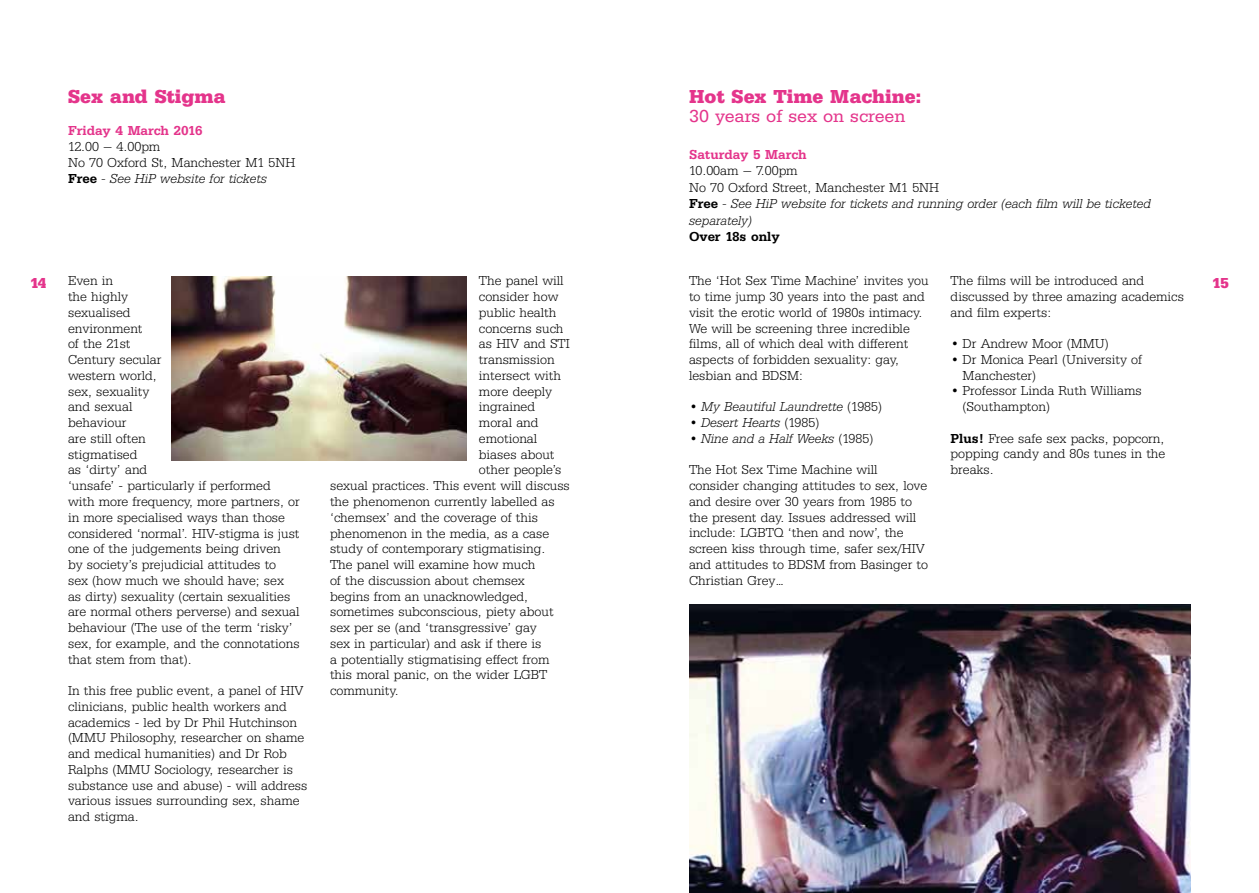
<style>
.page{position:relative;width:1259px;height:893px;background:#fff}
.page>*{position:absolute;margin:0;border:0;box-sizing:border-box;transform-origin:0 0}
.t1{font:700 19.5px "Serifa BEFOP";color:#e4348b}
.t2{font:18px "Serifa BEFOP";color:#e4348b}
.t3{font:700 15px "Serifa BEFOP";color:#e4348b}
.t4{font:300 13.5px/15.8px "Serifa BEFOP";color:#000}
.t5{font:italic 300 13.5px/16.5px "Serifa BEFOP";color:#000}
.t6{font:500 13.5px "Serifa BEFOP";color:#e4348b}
.t7{font:500 13.5px "Serifa BEFOP";color:#000}
.s1{font-weight:500}
.s2{font-style:italic}
.s3{font-style:normal}
.s4{font-weight:500;font-style:normal}
</style>
<div class="page">
<img style="left:172px;top:276px;width:294px;height:185px">
<img style="left:689px;top:604px;width:502px;height:289px">
<h1 class="t1" style="left:68px;top:85px;width:159px">Sex and Stigma</h1>
<p class="t6" style="left:68px;top:123px;width:136px">Friday 4 March 2016</p>
<p class="t4" style="left:68px;top:138px;width:229px;line-height:16.2px">12.00 – 4.00pm<br>No 70 Oxford St, Manchester M1 5NH<br><span class="s1">Free</span> <span class="s2">- See HiP website for tickets</span></p>
<h1 class="t1" style="left:689px;top:85px;width:233px">Hot Sex Time Machine:</h1>
<h2 class="t2" style="left:689px;top:106px;width:218px">30 years of sex on screen</h2>
<p class="t6" style="left:689px;top:147px;width:119px">Saturday 5 March</p>
<p class="t5" style="left:689px;top:162px;width:464px"><span class="s3">10.00am – 7.00pm<br>No 70 Oxford Street, Manchester M1 5NH<br></span><span class="s4">Free</span> - See HiP website for tickets and running order (each film will be ticketed separately)</p>
<p class="t7" style="left:689px;top:229px;width:92px">Over 18s only</p>
<p class="t4" style="left:689px;top:273px;width:241px">The ‘Hot Sex Time Machine’ invites you to time jump 30 years into the past and visit the erotic world of 1980s intimacy.<br>We will be screening three incredible films, all of which deal with different aspects of forbidden sexuality: gay, lesbian and BDSM:</p>
<p class="t5" style="left:689px;top:399px;width:195px"><span class="s3">•</span> My Beautiful Laundrette <span class="s3">(1985)</span></p>
<p class="t5" style="left:689px;top:414px;width:132px"><span class="s3">•</span> Desert Hearts <span class="s3">(1985)</span></p>
<p class="t5" style="left:689px;top:430px;width:186px"><span class="s3">•</span> Nine and a Half Weeks <span class="s3">(1985)</span></p>
<p class="t4" style="left:689px;top:462px;width:240px">The Hot Sex Time Machine will consider changing attitudes to sex, love and desire over 30 years from 1985 to the present day. Issues addressed will include: LGBTQ ‘then and now’, the screen kiss through time, safer sex/HIV and attitudes to BDSM from Basinger to Christian Grey…</p>
<p class="t4" style="left:950px;top:273px;width:235px">The films will be introduced and discussed by three amazing academics and film experts:</p>
<p class="t4" style="left:950px;top:336px;width:160px">• Dr Andrew Moor (MMU)</p>
<p class="t4" style="left:962px;top:352px;width:181px;text-indent:-12px">• Dr Monica Pearl (University of<br>Manchester)</p>
<p class="t4" style="left:962px;top:383px;width:180px;text-indent:-12px">• Professor Linda Ruth Williams (Southampton)</p>
<p class="t4" style="left:950px;top:430px;width:216px;text-align:justify"><span class="s1">Plus!</span> Free safe sex packs, popcorn, popping candy and 80s tunes in the breaks.</p>
<p class="t4" style="left:479px;top:273px;width:86px">The panel will</p>
<p class="t4" style="left:479px;top:289px;width:81px">consider how</p>
<p class="t4" style="left:479px;top:304px;width:79px">public health</p>
<p class="t4" style="left:479px;top:320px;width:86px">concerns such</p>
<p class="t4" style="left:479px;top:336px;width:92px">as HIV and STI</p>
<p class="t4" style="left:479px;top:352px;width:77px">transmission</p>
<p class="t4" style="left:479px;top:367px;width:84px">intersect with</p>
<p class="t4" style="left:479px;top:383px;width:75px">more deeply</p>
<p class="t4" style="left:479px;top:399px;width:58px">ingrained</p>
<p class="t4" style="left:479px;top:415px;width:61px">moral and</p>
<p class="t4" style="left:479px;top:431px;width:60px">emotional</p>
<p class="t4" style="left:479px;top:446px;width:77px">biases about</p>
<p class="t4" style="left:479px;top:462px;width:84px">other people’s</p>
<p class="t4" style="left:330px;top:478px;width:241px">sexual practices. This event will discuss</p>
<p class="t4" style="left:330px;top:494px;width:226px">the phenomenon currently labelled as</p>
<p class="t4" style="left:330px;top:509px;width:210px">‘chemsex’ and the coverage of this</p>
<p class="t4" style="left:330px;top:525px;width:221px">phenomenon in the media, as a case</p>
<p class="t4" style="left:330px;top:541px;width:217px">study of contemporary stigmatising.</p>
<p class="t4" style="left:330px;top:557px;width:207px">The panel will examine how much</p>
<p class="t4" style="left:330px;top:572px;width:196px">of the discussion about chemsex</p>
<p class="t4" style="left:330px;top:588px;width:200px">begins from an unacknowledged,</p>
<p class="t4" style="left:330px;top:604px;width:225px">sometimes subconscious, piety about</p>
<p class="t4" style="left:330px;top:620px;width:208px">sex per se (and ‘transgressive’ gay</p>
<p class="t4" style="left:330px;top:635px;width:213px">sex in particular) and ask if there is</p>
<p class="t4" style="left:330px;top:651px;width:221px">a potentially stigmatising effect from</p>
<p class="t4" style="left:330px;top:667px;width:219px">this moral panic, on the wider LGBT</p>
<p class="t4" style="left:330px;top:683px;width:70px">community.</p>
<p class="t4" style="left:68px;top:273px;width:233px">Even in<br>the highly<br>sexualised<br>environment<br>of the 21st<br>Century secular<br>western world,<br>sex, sexuality<br>and sexual<br>behaviour<br>are still often<br>stigmatised<br>as ‘dirty’ and<br>‘unsafe’ - particularly if performed with more frequency, more partners, or in more specialised ways than those considered ‘normal’. HIV-stigma is just one of the judgements being driven<br>by society’s prejudicial attitudes to<br>sex (how much we should have; sex as dirty) sexuality (certain sexualities are normal others perverse) and sexual behaviour (The use of the term ‘risky’ sex, for example, and the connotations that stem from that).</p>
<p class="t4" style="left:68px;top:683px;width:241px">In this free public event, a panel of HIV clinicians, public health workers and academics - led by Dr Phil Hutchinson (MMU Philosophy, researcher on shame and medical humanities) and Dr Rob Ralphs (MMU Sociology, researcher is substance use and abuse) - will address various issues surrounding sex, shame and stigma.</p>
<p class="t3" style="left:30px;top:274px;width:18px">14</p>
<p class="t3" style="left:1212px;top:274px;width:18px">15</p>
</div>
